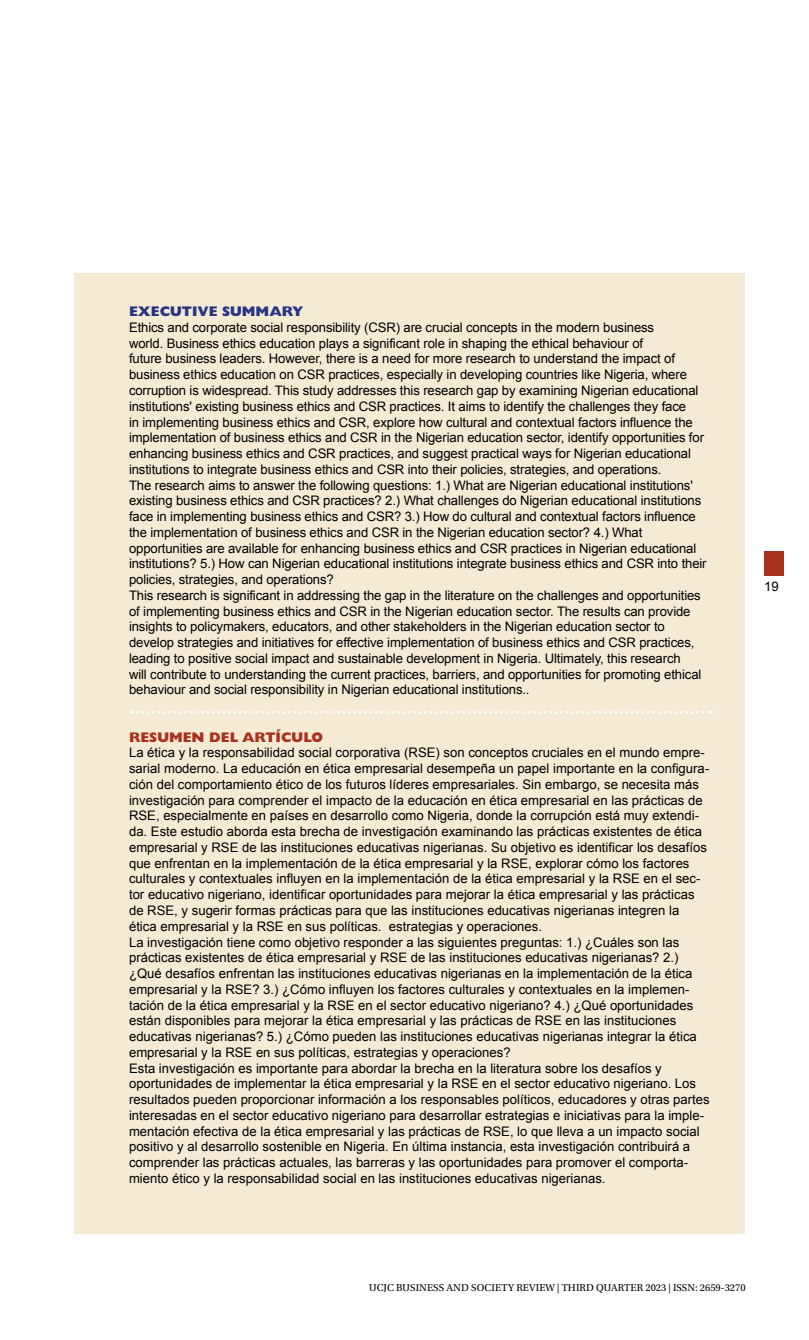
<style>
.page{position:relative;width:809px;height:1340px;background:#fff}
.page>*{position:absolute;margin:0;border:0;box-sizing:border-box;transform-origin:0 0}
.t1{font:800 14px "Gill Sans Std";color:#a93120}
.t2{font:800 14px "Gill Sans Std";color:#283583}
.t3{font:13.12px/15.8px "Arial";color:#000}
.t4{font:10.5px "Utopia Std";letter-spacing:.01em;color:#000}
</style>
<div class="page">
<div style="left:74px;top:273px;width:671px;height:960px;background:#f5ead4"></div>
<svg style="left:132px;top:711px;width:580px;height:2px"></svg>
<div style="left:764px;top:551px;width:20px;height:24px;background:#a93120"></div>
<p class="t2" style="left:129px;top:303px;width:176px">EXECUTIVE SUMMARY</p>
<p class="t3" style="left:129px;top:319px;width:579px">Ethics and corporate social responsibility (CSR) are crucial concepts in the modern business<br>world. Business ethics education plays a significant role in shaping the ethical behaviour of<br>future business leaders. However, there is a need for more research to understand the impact of business ethics education on CSR practices, especially in developing countries like Nigeria, where corruption is widespread. This study addresses this research gap by examining Nigerian educational institutions' existing business ethics and CSR practices. It aims to identify the challenges they face<br>in implementing business ethics and CSR, explore how cultural and contextual factors influence the implementation of business ethics and CSR in the Nigerian education sector, identify opportunities for enhancing business ethics and CSR practices, and suggest practical ways for Nigerian educational institutions to integrate business ethics and CSR into their policies, strategies, and operations.<br>The research aims to answer the following questions: 1.) What are Nigerian educational institutions' existing business ethics and CSR practices? 2.) What challenges do Nigerian educational institutions face in implementing business ethics and CSR? 3.) How do cultural and contextual factors influence the implementation of business ethics and CSR in the Nigerian education sector? 4.) What opportunities are available for enhancing business ethics and CSR practices in Nigerian educational institutions? 5.) How can Nigerian educational institutions integrate business ethics and CSR into their policies, strategies, and operations?<br>This research is significant in addressing the gap in the literature on the challenges and opportunities of implementing business ethics and CSR in the Nigerian education sector. The results can provide insights to policymakers, educators, and other stakeholders in the Nigerian education sector to develop strategies and initiatives for effective implementation of business ethics and CSR practices, leading to positive social impact and sustainable development in Nigeria. Ultimately, this research<br>will contribute to understanding the current practices, barriers, and opportunities for promoting ethical behaviour and social responsibility in Nigerian educational institutions..</p>
<p class="t1" style="left:129px;top:728px;width:196px">RESUMEN DEL ARTÍCULO</p>
<p class="t3" style="left:129px;top:745px;width:582px">La ética y la responsabilidad social corporativa (RSE) son conceptos cruciales en el mundo empre&shy;sarial moderno. La educación en ética empresarial desempeña un papel importante en la configura&shy;ción del comportamiento ético de los futuros líderes empresariales. Sin embargo, se necesita más investigación para comprender el impacto de la educación en ética empresarial en las prácticas de RSE, especialmente en países en desarrollo como Nigeria, donde la corrupción está muy extendi&shy;da. Este estudio aborda esta brecha de investigación examinando las prácticas existentes de ética empresarial y RSE de las instituciones educativas nigerianas. Su objetivo es identificar los desafíos que enfrentan en la implementación de la ética empresarial y la RSE, explorar cómo los factores culturales y contextuales influyen en la implementación de la ética empresarial y la RSE en el sec&shy;tor educativo nigeriano, identificar oportunidades para mejorar la ética empresarial y las prácticas de RSE, y sugerir formas prácticas para que las instituciones educativas nigerianas integren la ética empresarial y la RSE en sus políticas. estrategias y operaciones.<br>La investigación tiene como objetivo responder a las siguientes preguntas: 1.) ¿Cuáles son las prácticas existentes de ética empresarial y RSE de las instituciones educativas nigerianas? 2.) ¿Qué desafíos enfrentan las instituciones educativas nigerianas en la implementación de la ética empresarial y la RSE? 3.) ¿Cómo influyen los factores culturales y contextuales en la implemen&shy;tación de la ética empresarial y la RSE en el sector educativo nigeriano? 4.) ¿Qué oportunidades están disponibles para mejorar la ética empresarial y las prácticas de RSE en las instituciones educativas nigerianas? 5.) ¿Cómo pueden las instituciones educativas nigerianas integrar la ética empresarial y la RSE en sus políticas, estrategias y operaciones?<br>Esta investigación es importante para abordar la brecha en la literatura sobre los desafíos y oportunidades de implementar la ética empresarial y la RSE en el sector educativo nigeriano. Los resultados pueden proporcionar información a los responsables políticos, educadores y otras partes interesadas en el sector educativo nigeriano para desarrollar estrategias e iniciativas para la imple&shy;mentación efectiva de la ética empresarial y las prácticas de RSE, lo que lleva a un impacto social positivo y al desarrollo sostenible en Nigeria. En última instancia, esta investigación contribuirá a comprender las prácticas actuales, las barreras y las oportunidades para promover el comporta&shy;miento ético y la responsabilidad social en las instituciones educativas nigerianas.</p>
<p class="t3" style="left:764px;top:578px;width:16px">19</p>
<p class="t4" style="left:369px;top:1281px;width:378px">UCJC BUSINESS AND SOCIETY REVIEW | THIRD QUARTER 2023 | ISSN: 2659-3270</p>
</div>
